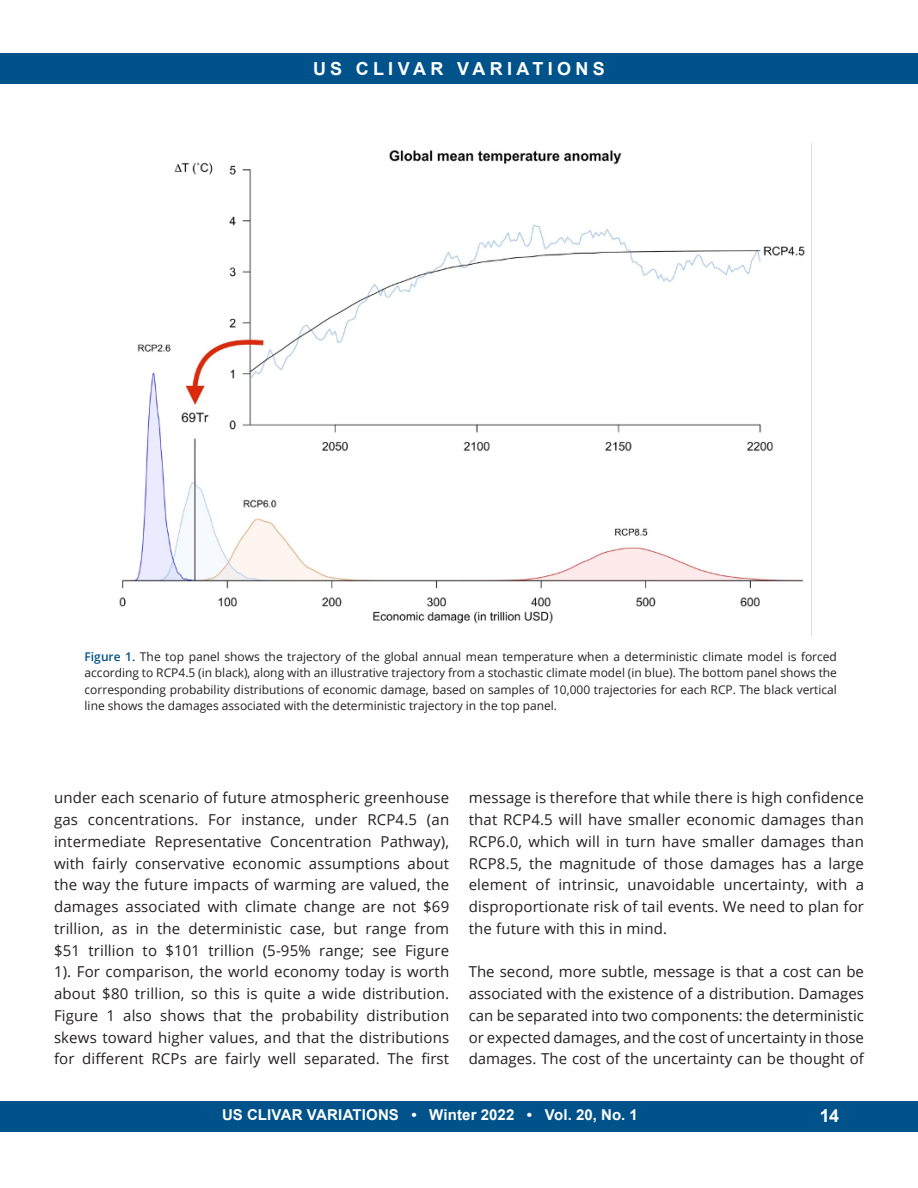
<style>
.page{position:relative;width:918px;height:1188px;background:#fff}
.page>*{position:absolute;margin:0;border:0;box-sizing:border-box;transform-origin:0 0}
.t1{font:700 18px "Arial";letter-spacing:.235em;color:#fff}
.t2{font:15px/21.8px "Open Sans";letter-spacing:.01em;color:#231f20;text-align:justify}
.t3{font:700 15px "Arial";letter-spacing:.01em;color:#fff}
.caption{font:12px/16.5px "Open Sans";color:#231f20;text-align:justify}
.s1{font-weight:600;color:#00528a}
</style>
<div class="page">
<div style="left:0;top:53px;width:918px;height:31px;background:#00528a"></div>
<div style="left:0;top:1101px;width:918px;height:31px;background:#00528a"></div>
<img style="left:119px;top:143px;width:693px;height:492px">
<p class="t1" style="left:313px;top:57px;width:293px">US CLIVAR VARIATIONS</p>
<p class="caption" style="left:85px;top:648px;width:754px"><span class="s1">Figure 1.</span> The top panel shows the trajectory of the global annual mean temperature when a deterministic climate model is forced according to RCP4.5 (in black), along with an illustrative trajectory from a stochastic climate model (in blue). The bottom panel shows the corresponding probability distributions of economic damage, based on samples of 10,000 trajectories for each RCP. The black vertical line shows the damages associated with the deterministic trajectory in the top panel.</p>
<p class="t2" style="left:54px;top:787px;width:397px">under each scenario of future atmospheric greenhouse gas concentrations. For instance, under RCP4.5 (an intermediate Representative Concentration Pathway), with fairly conservative economic assumptions about the way the future impacts of warming are valued, the damages associated with climate change are not $69 trillion, as in the deterministic case, but range from $51 trillion to $101 trillion (5-95% range; see Figure 1). For comparison, the world economy today is worth about $80 trillion, so this is quite a wide distribution.<br>Figure 1 also shows that the probability distribution skews toward higher values, and that the distributions for different RCPs are fairly well separated. The first</p>
<p class="t2" style="left:469px;top:787px;width:397px">message is therefore that while there is high confidence that RCP4.5 will have smaller economic damages than RCP6.0, which will in turn have smaller damages than RCP8.5, the magnitude of those damages has a large element of intrinsic, unavoidable uncertainty, with a disproportionate risk of tail events. We need to plan for the future with this in mind.</p>
<p class="t2" style="left:469px;top:961px;width:397px">The second, more subtle, message is that a cost can be associated with the existence of a distribution. Damages can be separated into two components: the deterministic or expected damages, and the cost of uncertainty in those damages. The cost of the uncertainty can be thought of</p>
<p class="t3" style="left:222px;top:1104px;width:417px">US CLIVAR VARIATIONS • Winter 2022 • Vol. 20, No. 1</p>
<p class="t1" style="left:820px;top:1104px;width:21px">14</p>
</div>
